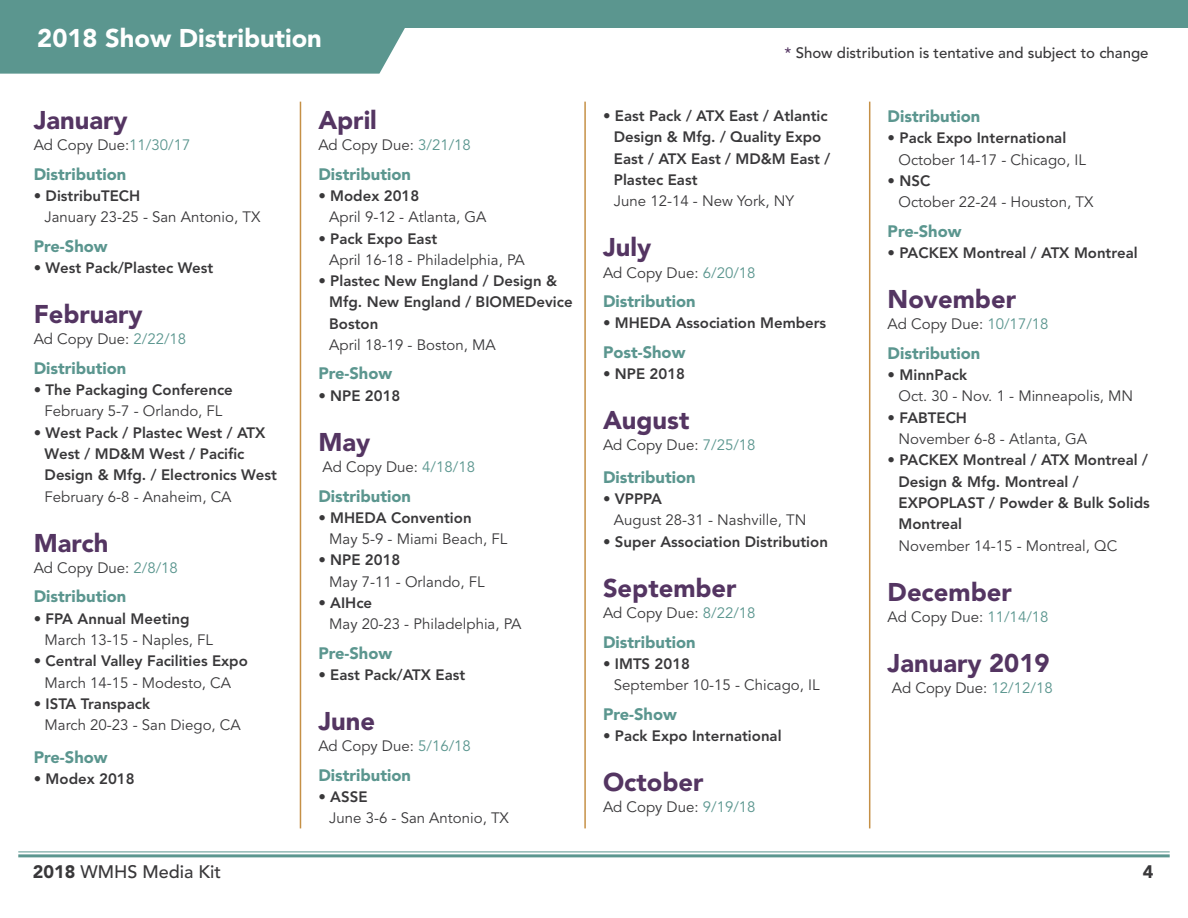
<style>
.page{position:relative;width:1188px;height:918px;background:#fff}
.page>*{position:absolute;margin:0;border:0;box-sizing:border-box;transform-origin:0 0}
.t1{font:900 25.5px "Avenir LT Std";color:#543562}
.t2{font:900 25.5px "Avenir LT Std";color:#fff}
.t3{font:500 18px "Avenir LT Std";color:#39383a}
.t4{font:900 18px "Avenir LT Std";color:#39383a}
.t5{font:900 16.5px "Avenir LT Std";color:#5b968f}
.t6{font:15px "Avenir LT Std";color:#39383a}
.t7{font:800 15px/21.3px "Avenir LT Std";color:#39383a}
.t8{font:500 15px "Avenir LT Std";color:#39383a}
.s1{color:#5b968f}
.s2{color:#543562}
.s3{font-weight:900}
</style>
<div class="page">
<hr style="left:18px;top:851px;width:1152px;height:1px;background:#5b968f">
<hr style="left:18px;top:854px;width:1152px;height:3px;background:#5b968f">
<div style="left:0;top:0;width:1188px;height:28px;background:#5b968f"></div>
<div style="left:0;top:28px;width:405px;height:46px;background:#5b968f"></div>
<hr style="left:584px;top:102px;width:2px;height:726px;background:#c59046">
<hr style="left:300px;top:102px;width:1px;height:726px;background:#c59046">
<hr style="left:869px;top:102px;width:1px;height:726px;background:#c59046">
<h1 class="t2" style="left:37px;top:28px;width:286px">2018 Show Distribution</h1>
<h1 class="t1" style="left:34px;top:110px;width:95px">January</h1>
<p class="t6" style="left:34px;top:139px;width:158px">Ad Copy Due:<span class="s1">11/30/17</span></p>
<p class="t5" style="left:34px;top:167px;width:94px">Distribution</p>
<p class="t7" style="left:34px;top:186px;width:108px">• DistribuTECH</p>
<p class="t6" style="left:45px;top:211px;width:217px">January 23-25 - San Antonio, TX</p>
<p class="t5" style="left:34px;top:239px;width:75px">Pre-Show</p>
<p class="t7" style="left:34px;top:258px;width:181px">• West Pack/Plastec West</p>
<h1 class="t1" style="left:34px;top:304px;width:111px">February</h1>
<p class="t6" style="left:34px;top:333px;width:154px">Ad Copy Due: <span class="s1">2/22/18</span></p>
<p class="t5" style="left:34px;top:361px;width:94px">Distribution</p>
<p class="t7" style="left:34px;top:380px;width:201px">• The Packaging Conference</p>
<p class="t6" style="left:45px;top:405px;width:179px">February 5-7 - Orlando, FL</p>
<p class="t7" style="left:45px;top:423px;width:234px;text-indent:-11px">• West Pack / Plastec West / ATX<br>West / MD&amp;M West / Pacific<br>Design &amp; Mfg. / Electronics West</p>
<p class="t6" style="left:45px;top:490px;width:189px">February 6-8 - Anaheim, CA</p>
<h1 class="t1" style="left:34px;top:532px;width:76px">March</h1>
<p class="t6" style="left:34px;top:562px;width:146px">Ad Copy Due: <span class="s1">2/8/18</span></p>
<p class="t5" style="left:34px;top:590px;width:94px">Distribution</p>
<p class="t7" style="left:34px;top:609px;width:157px">• FPA Annual Meeting</p>
<p class="t6" style="left:45px;top:634px;width:170px">March 13-15 - Naples, FL</p>
<p class="t7" style="left:34px;top:652px;width:216px">• Central Valley Facilities Expo</p>
<p class="t6" style="left:45px;top:676px;width:188px">March 14-15 - Modesto, CA</p>
<p class="t7" style="left:34px;top:694px;width:118px">• ISTA Transpack</p>
<p class="t6" style="left:45px;top:719px;width:198px">March 20-23 - San Diego, CA</p>
<p class="t5" style="left:34px;top:750px;width:75px">Pre-Show</p>
<p class="t7" style="left:34px;top:769px;width:103px">• Modex 2018</p>
<h1 class="t1" style="left:318px;top:110px;width:60px">April</h1>
<p class="t6" style="left:318px;top:139px;width:154px">Ad Copy Due: <span class="s1">3/21/18</span></p>
<p class="t5" style="left:318px;top:167px;width:94px">Distribution</p>
<p class="t7" style="left:318px;top:186px;width:103px">• Modex 2018</p>
<p class="t6" style="left:329px;top:211px;width:159px">April 9-12 - Atlanta, GA</p>
<p class="t7" style="left:318px;top:229px;width:120px">• Pack Expo East</p>
<p class="t6" style="left:329px;top:254px;width:197px">April 16-18 - Philadelphia, PA</p>
<p class="t7" style="left:329px;top:272px;width:245px;text-indent:-11px">• Plastec New England / Design &amp;<br>Mfg. New England / BIOMEDevice<br>Boston</p>
<p class="t6" style="left:329px;top:339px;width:168px">April 18-19 - Boston, MA</p>
<p class="t5" style="left:318px;top:367px;width:75px">Pre-Show</p>
<p class="t7" style="left:318px;top:386px;width:84px">• NPE 2018</p>
<h1 class="t1" style="left:318px;top:432px;width:53px">May</h1>
<p class="t6" style="left:323px;top:461px;width:154px">Ad Copy Due: <span class="s1">4/18/18</span></p>
<p class="t5" style="left:318px;top:489px;width:94px">Distribution</p>
<p class="t7" style="left:318px;top:508px;width:155px">• MHEDA Convention</p>
<p class="t6" style="left:329px;top:533px;width:180px">May 5-9 - Miami Beach, FL</p>
<p class="t7" style="left:318px;top:551px;width:84px">• NPE 2018</p>
<p class="t6" style="left:329px;top:575px;width:157px">May 7-11 - Orlando, FL</p>
<p class="t7" style="left:318px;top:593px;width:55px">• AIHce</p>
<p class="t6" style="left:329px;top:618px;width:194px">May 20-23 - Philadelphia, PA</p>
<p class="t5" style="left:318px;top:646px;width:75px">Pre-Show</p>
<p class="t7" style="left:318px;top:665px;width:148px">• East Pack/ATX East</p>
<h1 class="t1" style="left:318px;top:711px;width:58px">June</h1>
<p class="t6" style="left:318px;top:740px;width:154px">Ad Copy Due: <span class="s1">5/16/18</span></p>
<p class="t5" style="left:318px;top:768px;width:94px">Distribution</p>
<p class="t7" style="left:318px;top:788px;width:51px">• ASSE</p>
<p class="t6" style="left:329px;top:812px;width:181px">June 3-6 - San Antonio, TX</p>
<p class="t8" style="left:785px;top:47px;width:365px"><span class="s2">*</span> Show distribution is tentative and subject to change</p>
<p class="t7" style="left:614px;top:106px;width:218px;text-indent:-11px">• East Pack / ATX East / Atlantic<br>Design &amp; Mfg. / Quality Expo<br>East / ATX East / MD&amp;M East /<br>Plastec East</p>
<p class="t6" style="left:614px;top:195px;width:182px">June 12-14 - New York, NY</p>
<h1 class="t1" style="left:603px;top:237px;width:50px">July</h1>
<p class="t6" style="left:603px;top:266px;width:154px">Ad Copy Due: <span class="s1">6/20/18</span></p>
<p class="t5" style="left:603px;top:295px;width:94px">Distribution</p>
<p class="t7" style="left:603px;top:314px;width:225px">• MHEDA Association Members</p>
<p class="t5" style="left:603px;top:345px;width:84px">Post-Show</p>
<p class="t7" style="left:603px;top:364px;width:84px">• NPE 2018</p>
<h1 class="t1" style="left:603px;top:410px;width:88px">August</h1>
<p class="t6" style="left:603px;top:439px;width:154px">Ad Copy Due: <span class="s1">7/25/18</span></p>
<p class="t5" style="left:603px;top:470px;width:94px">Distribution</p>
<p class="t7" style="left:603px;top:490px;width:61px">• VPPPA</p>
<p class="t6" style="left:614px;top:514px;width:194px">August 28-31 - Nashville, TN</p>
<p class="t7" style="left:603px;top:532px;width:226px">• Super Association Distribution</p>
<h1 class="t1" style="left:603px;top:578px;width:135px">September</h1>
<p class="t6" style="left:603px;top:607px;width:154px">Ad Copy Due: <span class="s1">8/22/18</span></p>
<p class="t5" style="left:603px;top:635px;width:94px">Distribution</p>
<p class="t7" style="left:603px;top:654px;width:89px">• IMTS 2018</p>
<p class="t6" style="left:614px;top:679px;width:207px">September 10-15 - Chicago, IL</p>
<p class="t5" style="left:603px;top:707px;width:75px">Pre-Show</p>
<p class="t7" style="left:603px;top:726px;width:180px">• Pack Expo International</p>
<h1 class="t1" style="left:603px;top:772px;width:102px">October</h1>
<p class="t6" style="left:603px;top:801px;width:154px">Ad Copy Due: <span class="s1">9/19/18</span></p>
<p class="t5" style="left:888px;top:110px;width:94px">Distribution</p>
<p class="t7" style="left:888px;top:129px;width:180px">• Pack Expo International</p>
<p class="t6" style="left:899px;top:153px;width:189px">October 14-17 - Chicago, IL</p>
<p class="t7" style="left:888px;top:171px;width:44px">• NSC</p>
<p class="t6" style="left:899px;top:196px;width:197px">October 22-24 - Houston, TX</p>
<p class="t5" style="left:888px;top:224px;width:75px">Pre-Show</p>
<p class="t7" style="left:888px;top:243px;width:251px">• PACKEX Montreal / ATX Montreal</p>
<h1 class="t1" style="left:888px;top:289px;width:130px">November</h1>
<p class="t6" style="left:888px;top:318px;width:162px">Ad Copy Due: <span class="s1">10/17/18</span></p>
<p class="t5" style="left:888px;top:346px;width:94px">Distribution</p>
<p class="t7" style="left:888px;top:366px;width:81px">• MinnPack</p>
<p class="t6" style="left:899px;top:390px;width:236px">Oct. 30 - Nov. 1 - Minneapolis, MN</p>
<p class="t7" style="left:888px;top:408px;width:81px">• FABTECH</p>
<p class="t6" style="left:899px;top:433px;width:190px">November 6-8 - Atlanta, GA</p>
<p class="t7" style="left:899px;top:451px;width:253px;text-indent:-11px">• PACKEX Montreal / ATX Montreal /<br>Design &amp; Mfg. Montreal /<br>EXPOPLAST / Powder &amp; Bulk Solids<br>Montreal</p>
<p class="t6" style="left:899px;top:539px;width:220px">November 14-15 - Montreal, QC</p>
<h1 class="t1" style="left:888px;top:581px;width:126px">December</h1>
<p class="t6" style="left:888px;top:611px;width:162px">Ad Copy Due: <span class="s1">11/14/18</span></p>
<h1 class="t1" style="left:888px;top:653px;width:163px">January 2019</h1>
<p class="t6" style="left:892px;top:682px;width:162px">Ad Copy Due: <span class="s1">12/12/18</span></p>
<p class="t3" style="left:33px;top:864px;width:190px"><span class="s3">2018</span> WMHS Media Kit</p>
<p class="t4" style="left:1143px;top:864px;width:12px">4</p>
</div>
